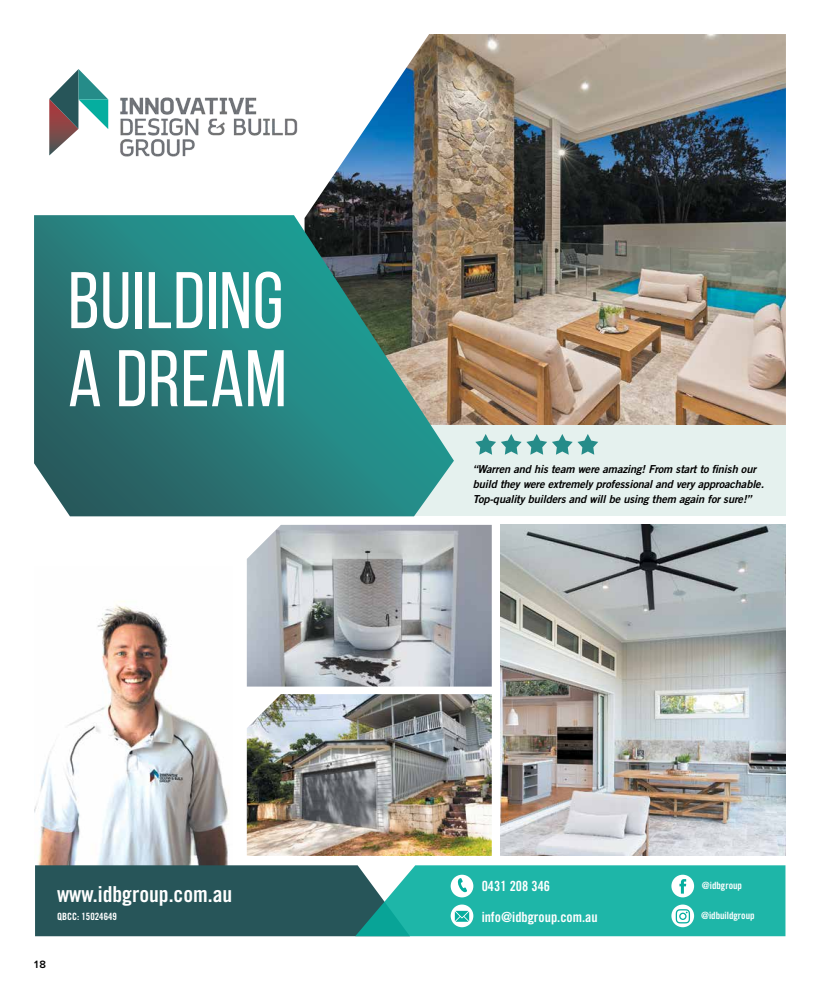
<style>
.page{position:relative;width:820px;height:993px;background:#fff}
.page>*{position:absolute;margin:0;border:0;box-sizing:border-box;transform-origin:0 0}
.t1{font:80px/78px "Bebas Neue";letter-spacing:.01em;color:#fff}
.t2{font:22px "Trade Gothic Bold Cond Twenty";color:#fff}
.t3{font:14px "Trade Gothic Bold Cond Twenty";color:#fff}
.t4{font:italic 11px/15px "Trade Gothic Bold Two";letter-spacing:-.01em;color:#000}
.t5{font:600 11px "Proxima Nova";color:#000}
.t6{font:10px "Trade Gothic Bold Cond Twenty";color:#fff}
</style>
<div class="page">
<img style="left:247px;top:524px;width:244px;height:162px">
<img style="left:247px;top:694px;width:244px;height:161px">
<img style="left:500px;top:524px;width:285px;height:331px">
<img style="left:306px;top:34px;width:479px;height:391px">
<div style="left:88px;top:425px;width:697px;height:91px;background:#e5f1ee"></div>
<img style="left:120px;top:97px;width:178px;height:60px">
<svg style="left:475px;top:434px;width:123px;height:20px"></svg>
<svg style="left:49px;top:69px;width:59px;height:86px"></svg>
<img style="left:34px;top:601px;width:195px;height:264px">
<svg style="left:34px;top:215px;width:420px;height:301px;background:#347c78"></svg>
<svg style="left:35px;top:865px;width:750px;height:70px;background:#2c8d88"></svg>
<h1 class="t1" style="left:68px;top:261px;width:220px">BUILDING<br>A DREAM</h1>
<p class="t4" style="left:472px;top:461px;width:292px">“Warren and his team were amazing! From start to finish our build they were extremely professional and very approachable.<br>Top-quality builders and will be using them again for sure!”</p>
<h2 class="t2" style="left:57px;top:880px;width:177px">www.idbgroup.com.au</h2>
<p class="t3" style="left:481px;top:877px;width:70px">0431 208 346</p>
<p class="t6" style="left:57px;top:909px;width:61px">QBCC: 15024649</p>
<p class="t3" style="left:481px;top:908px;width:117px">info@idbgroup.com.au</p>
<p class="t5" style="left:34px;top:957px;width:13px">18</p>
<p class="t6" style="left:701px;top:878px;width:42px">@idbgroup</p>
<p class="t6" style="left:700px;top:908px;width:55px">@idbuildgroup</p>
</div>
